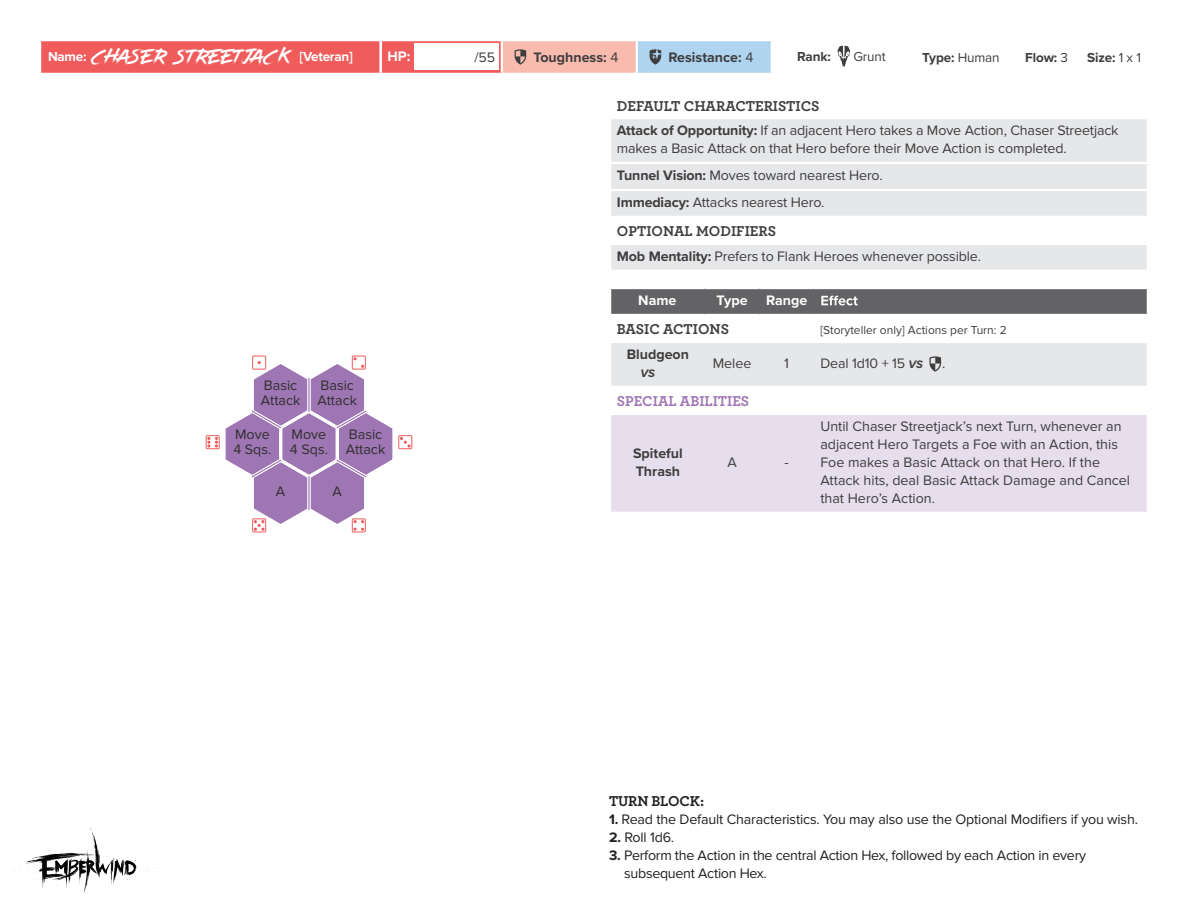
<style>
.page{position:relative;width:1188px;height:918px;background:#fff}
.page>*{position:absolute;margin:0;border:0;box-sizing:border-box;transform-origin:0 0}
.t1{font:21px "Kungfont";color:#fff}
.t2{font:700 15px "Archer";color:#3e3e3f}
.t3{font:700 15px "Archer";color:#9e76b3}
.t4{font:700 15px "Archer";letter-spacing:-.01em;color:#231f20}
.t5{font:14.25px/18px "Proxima Nova";letter-spacing:-.01em;color:#3e3e3f}
.t6{font:14.25px/18px "Proxima Nova";letter-spacing:-.02em;color:#231f20}
.t7{font:14.25px/15.8px "Proxima Nova";color:#312f30}
.t8{font:700 14.25px/18px "Proxima Nova";color:#3e3e3f}
.t9{font:700 14.25px "Proxima Nova";color:#fff}
.t10{font:700 13.5px "Proxima Nova";letter-spacing:-.01em;color:#3e3e3f}
.t11{font:13.5px "Proxima Nova";letter-spacing:-.01em;color:#3e3e3f}
.t12{font:12px "Proxima Nova";color:#3e3e3f}
.t13{font:italic 700 11.25px "Proxima Nova";color:#3e3e3f}
.s1{font-family:"Proxima Nova";font-weight:700;font-size:13.5px}
.s2{font-weight:400}
.s3{font-weight:700}
.s4{font-weight:700;font-style:italic;font-size:11.25px}
</style>
<div class="page">
<div style="left:611px;top:415px;width:536px;height:97px;background:#e6dded"></div>
<svg style="left:610px;top:288px;width:538px;height:27px;background:#727275"></svg>
<svg style="left:611px;top:119px;width:536px;height:151px;fill:#e6e7e9"></svg>
<hr style="left:609px;top:162px;width:540px;height:2px;background:#fff">
<hr style="left:609px;top:189px;width:540px;height:2px;background:#fff">
<hr style="left:609px;top:243px;width:540px;height:2px;background:#fff">
<hr style="left:609px;top:216px;width:540px;height:2px;background:#fff">
<img style="left:14px;top:828px;width:144px;height:65px">
<svg style="left:837px;top:45px;width:14px;height:22px"></svg>
<svg style="left:382px;top:41px;width:119px;height:32px;background:#f16e6e"></svg>
<div style="left:502px;top:40px;width:135px;height:34px;background:#fabbaf"></div>
<div style="left:637px;top:40px;width:135px;height:34px;background:#afd4f0"></div>
<hr style="left:502px;top:39px;width:135px;height:2px;background:#fff">
<hr style="left:637px;top:39px;width:136px;height:2px;background:#fff">
<hr style="left:771px;top:41px;width:2px;height:32px;background:#fff">
<hr style="left:501px;top:41px;width:2px;height:32px;background:#fff">
<hr style="left:636px;top:41px;width:2px;height:32px;background:#fff">
<hr style="left:502px;top:73px;width:135px;height:2px;background:#fff">
<hr style="left:637px;top:73px;width:136px;height:2px;background:#fff">
<div style="left:414px;top:44px;width:84px;height:26px;background:#fff"></div>
<svg style="left:515px;top:49px;width:11px;height:16px"></svg>
<svg style="left:650px;top:49px;width:11px;height:16px"></svg>
<div style="left:40px;top:40px;width:341px;height:34px;background:#f05c5c"></div>
<hr style="left:39px;top:39px;width:343px;height:2px;background:#fff">
<hr style="left:39px;top:41px;width:2px;height:32px;background:#fff">
<hr style="left:379px;top:41px;width:3px;height:32px;background:#fff">
<hr style="left:39px;top:73px;width:343px;height:2px;background:#fff">
<div style="left:611px;top:343px;width:536px;height:43px;background:#e6e7e9"></div>
<div style="left:352px;top:519px;width:14px;height:13px;border:1px solid #f05c5c"></div>
<div style="left:252px;top:519px;width:14px;height:13px;border:1px solid #f05c5c"></div>
<div style="left:398px;top:435px;width:14px;height:14px;border:1px solid #f05c5c"></div>
<div style="left:206px;top:435px;width:14px;height:14px;border:1px solid #f05c5c"></div>
<div style="left:352px;top:356px;width:14px;height:13px;border:1px solid #f05c5c"></div>
<div style="left:252px;top:356px;width:14px;height:13px;border:1px solid #f05c5c"></div>
<svg style="left:207px;top:357px;width:204px;height:174px"></svg>
<hr style="left:308px;top:378px;width:2px;height:34px;background:#9e76b3">
<hr style="left:308px;top:476px;width:2px;height:34px;background:#9e76b3">
<h1 class="t1" style="left:48px;top:37px;width:306px"><span class="s1">Name:</span> Chaser Streetjack <span class="s1">[Veteran]</span></h1>
<p class="t8" style="left:534px;top:48px;width:86px">Toughness: <span class="s2">4</span></p>
<p class="t8" style="left:669px;top:48px;width:86px">Resistance: <span class="s2">4</span></p>
<p class="t9" style="left:388px;top:46px;width:24px">HP:</p>
<p class="t5" style="left:474px;top:48px;width:22px">/55</p>
<p class="t10" style="left:797px;top:46px;width:35px">Rank:</p>
<p class="t11" style="left:853px;top:49px;width:34px">Grunt</p>
<p class="t10" style="left:922px;top:47px;width:79px">Type: <span class="s2">Human</span></p>
<p class="t10" style="left:1025px;top:47px;width:44px">Flow: <span class="s2">3</span></p>
<p class="t10" style="left:1087px;top:47px;width:55px">Size: <span class="s2">1 x 1</span></p>
<p class="t7" style="left:261px;top:377px;width:41px">Basic<br>Attack</p>
<p class="t7" style="left:318px;top:377px;width:41px">Basic<br>Attack</p>
<p class="t7" style="left:233px;top:426px;width:40px">Move<br>4 Sqs.</p>
<p class="t7" style="left:290px;top:426px;width:40px">Move<br>4 Sqs.</p>
<p class="t7" style="left:346px;top:426px;width:41px">Basic<br>Attack</p>
<p class="t7" style="left:276px;top:483px;width:11px">A</p>
<p class="t7" style="left:333px;top:483px;width:11px">A</p>
<p class="t2" style="left:617px;top:94px;width:204px">DEFAULT CHARACTERISTICS</p>
<p class="t5" style="left:617px;top:122px;width:503px"><span class="s3">Attack of Opportunity:</span> If an adjacent Hero takes a Move Action, Chaser Streetjack makes a Basic Attack on that Hero before their Move Action is completed.</p>
<p class="t5" style="left:617px;top:162px;width:267px;line-height:26.8px"><span class="s3">Tunnel Vision:</span> Moves toward nearest Hero.<br><span class="s3">Immediacy:</span> Attacks nearest Hero.</p>
<p class="t2" style="left:617px;top:220px;width:161px">OPTIONAL MODIFIERS</p>
<p class="t5" style="left:617px;top:248px;width:366px"><span class="s3">Mob Mentality:</span> Prefers to Flank Heroes whenever possible.</p>
<p class="t9" style="left:638px;top:290px;width:40px">Name</p>
<p class="t9" style="left:717px;top:290px;width:33px">Type</p>
<p class="t9" style="left:766px;top:290px;width:43px">Range</p>
<p class="t2" style="left:617px;top:318px;width:114px">BASIC ACTIONS</p>
<p class="t12" style="left:820px;top:324px;width:188px">[Storyteller only] Actions per Turn: 2</p>
<p class="t8" style="left:627px;top:345px;width:64px">Bludgeon</p>
<p class="t13" style="left:641px;top:365px;width:16px">VS</p>
<p class="t5" style="left:713px;top:355px;width:40px">Melee</p>
<p class="t5" style="left:784px;top:355px;width:6px">1</p>
<p class="t5" style="left:820px;top:355px;width:104px">Deal 1d10 + 15 <span class="s4">VS</span></p>
<p class="t5" style="left:942px;top:355px;width:5px">.</p>
<p class="t3" style="left:617px;top:390px;width:134px">SPECIAL ABILITIES</p>
<p class="t8" style="left:633px;top:444px;width:51px">Spiteful<br>Thrash</p>
<p class="t5" style="left:727px;top:454px;width:11px">A</p>
<p class="t5" style="left:785px;top:454px;width:6px">-</p>
<p class="t5" style="left:820px;top:418px;width:311px">Until Chaser Streetjack’s next Turn, whenever an adjacent Hero Targets a Foe with an Action, this Foe makes a Basic Attack on that Hero. If the Attack hits, deal Basic Attack Damage and Cancel that Hero’s Action.</p>
<p class="t4" style="left:609px;top:789px;width:97px">TURN BLOCK:</p>
<p class="t6" style="left:609px;top:811px;width:531px"><span class="s3">1.</span> Read the Default Characteristics. You may also use the Optional Modifiers if you wish.</p>
<p class="t6" style="left:609px;top:829px;width:67px"><span class="s3">2.</span> Roll 1d6.</p>
<p class="t6" style="left:624px;top:847px;width:463px;text-indent:-15px"><span class="s3">3.</span> Perform the Action in the central Action Hex, followed by each Action in every subsequent Action Hex.</p>
</div>
